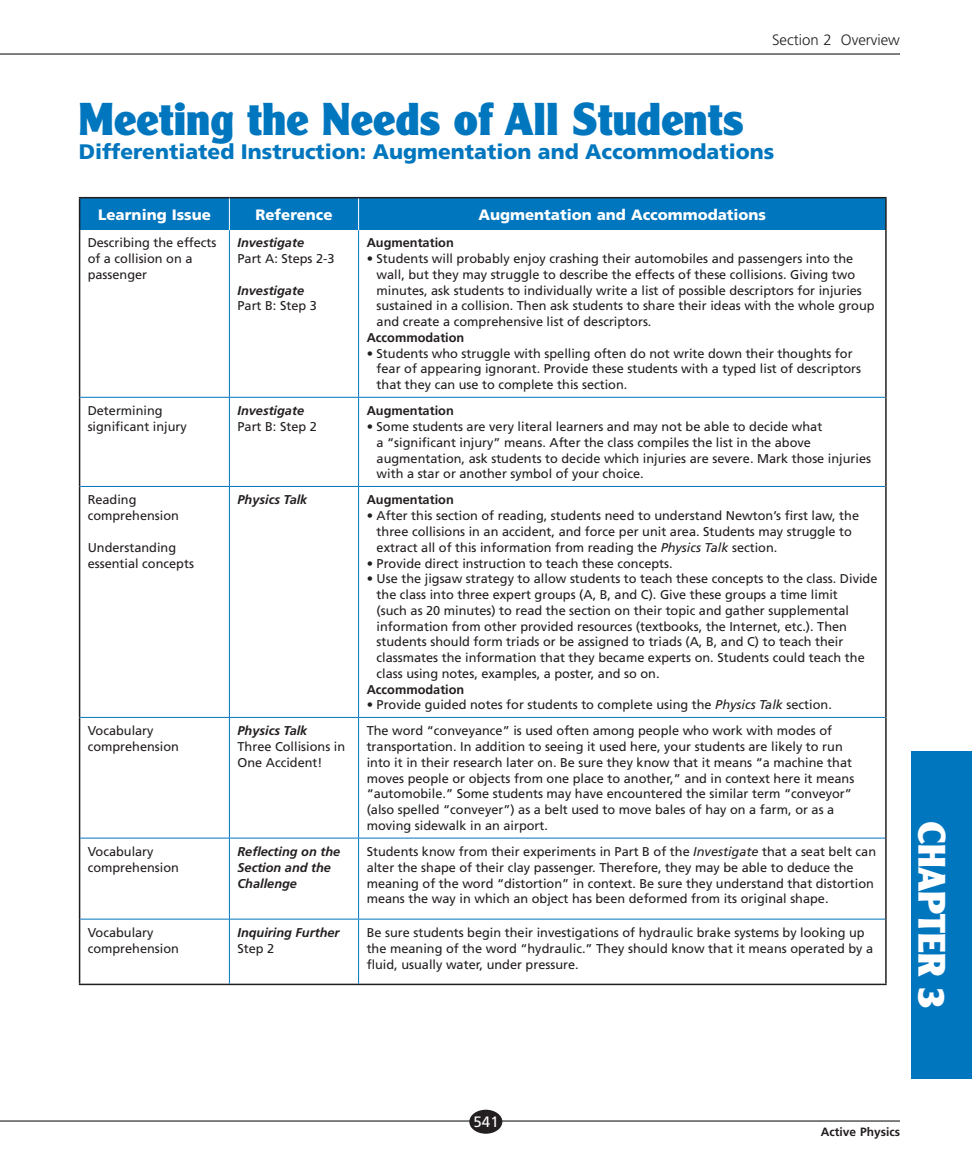
<style>
.page{position:relative;width:972px;height:1175px;background:#fff}
.page>*{position:absolute;margin:0;border:0;box-sizing:border-box;transform-origin:0 0}
.t1{font:900 45px "Clearface Gothic LH";color:#0076be}
.t2{font:900 37.5px "Clearface Gothic LH";color:#fff}
.t3{font:900 21px "Frutiger";color:#0076be}
.t4{font:900 15px "Frutiger";color:#fff}
.t5{font:300 15px "Frutiger";color:#231f20}
.t6{font:15px "Frutiger";color:#fff}
.t7{font:12.75px/15.8px "Frutiger";color:#231f20}
.t8{font:italic 700 12.75px/15.8px "Frutiger";color:#231f20}
.t9{font:700 12.75px "Frutiger";color:#231f20}
.t10{font:700 12px "Frutiger";color:#231f20}
.s1{font-style:italic}
</style>
<div class="page">
<hr style="left:0;top:1120px;width:900px;height:1px;background:#000">
<hr style="left:0;top:54px;width:900px;height:1px;background:#000">
<div style="left:469px;top:1109px;width:33px;height:24px;background:#231f20;border-radius:50%"></div>
<div style="left:911px;top:751px;width:61px;height:327px;background:#0076be"></div>
<div style="left:80px;top:198px;width:805px;height:32px;background:#0076be"></div>
<svg style="left:80px;top:230px;width:805px;height:167px"></svg>
<svg style="left:80px;top:398px;width:805px;height:319px"></svg>
<hr style="left:79px;top:230px;width:1px;height:167px;background:#231f20">
<hr style="left:885px;top:230px;width:2px;height:167px;background:#231f20">
<hr style="left:79px;top:397px;width:1px;height:89px;background:#231f20">
<hr style="left:885px;top:397px;width:2px;height:89px;background:#231f20">
<hr style="left:79px;top:486px;width:1px;height:231px;background:#231f20">
<hr style="left:885px;top:486px;width:2px;height:231px;background:#231f20">
<hr style="left:79px;top:717px;width:1px;height:121px;background:#231f20">
<hr style="left:885px;top:717px;width:2px;height:121px;background:#231f20">
<hr style="left:79px;top:838px;width:1px;height:81px;background:#231f20">
<hr style="left:885px;top:838px;width:2px;height:81px;background:#231f20">
<hr style="left:79px;top:919px;width:1px;height:64px;background:#231f20">
<hr style="left:885px;top:919px;width:2px;height:64px;background:#231f20">
<hr style="left:79px;top:983px;width:808px;height:2px;background:#231f20">
<hr style="left:229px;top:230px;width:1px;height:167px;background:#0076be">
<hr style="left:358px;top:230px;width:1px;height:167px;background:#0076be">
<hr style="left:80px;top:397px;width:279px;height:1px;background:#0076be">
<hr style="left:229px;top:398px;width:1px;height:88px;background:#0076be">
<hr style="left:359px;top:397px;width:526px;height:1px;background:#0076be">
<hr style="left:358px;top:398px;width:1px;height:88px;background:#0076be">
<hr style="left:80px;top:486px;width:279px;height:1px;background:#0076be">
<hr style="left:229px;top:487px;width:1px;height:230px;background:#0076be">
<hr style="left:359px;top:486px;width:526px;height:1px;background:#0076be">
<hr style="left:358px;top:487px;width:1px;height:230px;background:#0076be">
<hr style="left:80px;top:717px;width:279px;height:1px;background:#0076be">
<hr style="left:229px;top:717px;width:1px;height:120px;background:#0076be">
<hr style="left:359px;top:717px;width:526px;height:1px;background:#0076be">
<hr style="left:358px;top:717px;width:1px;height:120px;background:#0076be">
<hr style="left:80px;top:837px;width:279px;height:1px;background:#0076be">
<hr style="left:229px;top:838px;width:1px;height:80px;background:#0076be">
<hr style="left:359px;top:837px;width:526px;height:1px;background:#0076be">
<hr style="left:358px;top:838px;width:1px;height:80px;background:#0076be">
<hr style="left:80px;top:918px;width:279px;height:1px;background:#0076be">
<hr style="left:229px;top:919px;width:1px;height:64px;background:#0076be">
<hr style="left:359px;top:918px;width:526px;height:1px;background:#0076be">
<hr style="left:358px;top:919px;width:1px;height:64px;background:#0076be">
<hr style="left:885px;top:198px;width:2px;height:32px;background:#231f20">
<hr style="left:79px;top:197px;width:150px;height:1px;background:#231f20">
<hr style="left:79px;top:198px;width:1px;height:32px;background:#231f20">
<hr style="left:229px;top:197px;width:658px;height:1px;background:#231f20">
<hr style="left:229px;top:198px;width:1px;height:32px;background:#fff">
<hr style="left:358px;top:198px;width:1px;height:32px;background:#fff">
<p class="t5" style="left:772px;top:34px;width:129px">Section 2 Overview</p>
<h1 class="t1" style="left:79px;top:102px;width:666px">Meeting the Needs of All Students</h1>
<h3 class="t3" style="left:79px;top:143px;width:697px">Differentiated Instruction: Augmentation and Accommodations</h3>
<p class="t4" style="left:98px;top:209px;width:114px">Learning Issue</p>
<p class="t4" style="left:255px;top:209px;width:79px">Reference</p>
<p class="t4" style="left:478px;top:209px;width:289px">Augmentation and Accommodations</p>
<p class="t7" style="left:88px;top:236px;width:130px">Describing the effects of a collision on a passenger</p>
<p class="t8" style="left:238px;top:236px;width:68px">Investigate</p>
<p class="t9" style="left:367px;top:238px;width:89px">Augmentation</p>
<p class="t7" style="left:377px;top:252px;width:500px;text-indent:-10px">• Students will probably enjoy crashing their automobiles and passengers into the wall, but they may struggle to describe the effects of these collisions. Giving two minutes, ask students to individually write a list of possible descriptors for injuries sustained in a collision. Then ask students to share their ideas with the whole group and create a comprehensive list of descriptors.</p>
<p class="t9" style="left:367px;top:332px;width:99px">Accommodation</p>
<p class="t7" style="left:377px;top:346px;width:486px;text-indent:-10px">• Students who struggle with spelling often do not write down their thoughts for fear of appearing ignorant. Provide these students with a typed list of descriptors that they can use to complete this section.</p>
<p class="t7" style="left:238px;top:252px;width:99px">Part A: Steps 2-3</p>
<p class="t8" style="left:238px;top:283px;width:68px">Investigate</p>
<p class="t7" style="left:238px;top:299px;width:81px">Part B: Step 3</p>
<p class="t7" style="left:88px;top:404px;width:101px">Determining significant injury</p>
<p class="t8" style="left:238px;top:404px;width:68px">Investigate</p>
<p class="t7" style="left:238px;top:420px;width:81px">Part B: Step 2</p>
<p class="t9" style="left:367px;top:406px;width:89px">Augmentation</p>
<p class="t7" style="left:377px;top:420px;width:496px;text-indent:-10px">• Some students are very literal learners and may not be able to decide what<br>a “significant injury” means. After the class compiles the list in the above augmentation, ask students to decide which injuries are severe. Mark those injuries with a star or another symbol of your choice.</p>
<p class="t7" style="left:88px;top:493px;width:93px">Reading comprehension</p>
<p class="t7" style="left:88px;top:540px;width:108px">Understanding essential concepts</p>
<p class="t8" style="left:238px;top:493px;width:71px">Physics Talk</p>
<p class="t9" style="left:367px;top:495px;width:89px">Augmentation</p>
<p class="t7" style="left:377px;top:509px;width:484px;text-indent:-10px">• After this section of reading, students need to understand Newton’s first law, the three collisions in an accident, and force per unit area. Students may struggle to extract all of this information from reading the <span class="s1">Physics Talk</span> section.</p>
<p class="t7" style="left:367px;top:556px;width:308px">• Provide direct instruction to teach these concepts.</p>
<p class="t7" style="left:377px;top:572px;width:502px;text-indent:-10px">• Use the jigsaw strategy to allow students to teach these concepts to the class. Divide the class into three expert groups (A, B, and C). Give these groups a time limit<br>(such as 20 minutes) to read the section on their topic and gather supplemental information from other provided resources (textbooks, the Internet, etc.). Then students should form triads or be assigned to triads (A, B, and C) to teach their classmates the information that they became experts on. Students could teach the class using notes, examples, a poster, and so on.</p>
<p class="t9" style="left:367px;top:684px;width:99px">Accommodation</p>
<p class="t7" style="left:367px;top:698px;width:467px">• Provide guided notes for students to complete using the <span class="s1">Physics Talk</span> section.</p>
<p class="t7" style="left:88px;top:724px;width:93px">Vocabulary comprehension</p>
<p class="t8" style="left:238px;top:724px;width:71px">Physics Talk</p>
<p class="t7" style="left:238px;top:740px;width:109px">Three Collisions in<br>One Accident!</p>
<p class="t7" style="left:367px;top:724px;width:489px">The word “conveyance” is used often among people who work with modes of transportation. In addition to seeing it used here, your students are likely to run into it in their research later on. Be sure they know that it means “a machine that moves people or objects from one place to another,” and in context here it means “automobile.” Some students may have encountered the similar term “conveyor” (also spelled “conveyer”) as a belt used to move bales of hay on a farm, or as a moving sidewalk in an airport.</p>
<p class="t7" style="left:88px;top:844px;width:93px">Vocabulary comprehension</p>
<p class="t8" style="left:238px;top:844px;width:104px">Reflecting on the<br>Section and the<br>Challenge</p>
<p class="t7" style="left:367px;top:844px;width:511px">Students know from their experiments in Part B of the <span class="s1">Investigate</span> that a seat belt can alter the shape of their clay passenger. Therefore, they may be able to deduce the meaning of the word “distortion” in context. Be sure they understand that distortion means the way in which an object has been deformed from its original shape.</p>
<p class="t7" style="left:88px;top:925px;width:93px">Vocabulary comprehension</p>
<p class="t8" style="left:238px;top:925px;width:104px">Inquiring Further</p>
<p class="t7" style="left:367px;top:925px;width:508px">Be sure students begin their investigations of hydraulic brake systems by looking up the meaning of the word “hydraulic.” They should know that it means operated by a fluid, usually water, under pressure.</p>
<p class="t7" style="left:238px;top:941px;width:38px">Step 2</p>
<h2 class="t2" style="left:945px;top:820px;width:190px;rotate:90deg">CHAPTER 3</h2>
<p class="t6" style="left:474px;top:1115px;width:27px">541</p>
<p class="t10" style="left:821px;top:1127px;width:81px">Active Physics</p>
</div>
